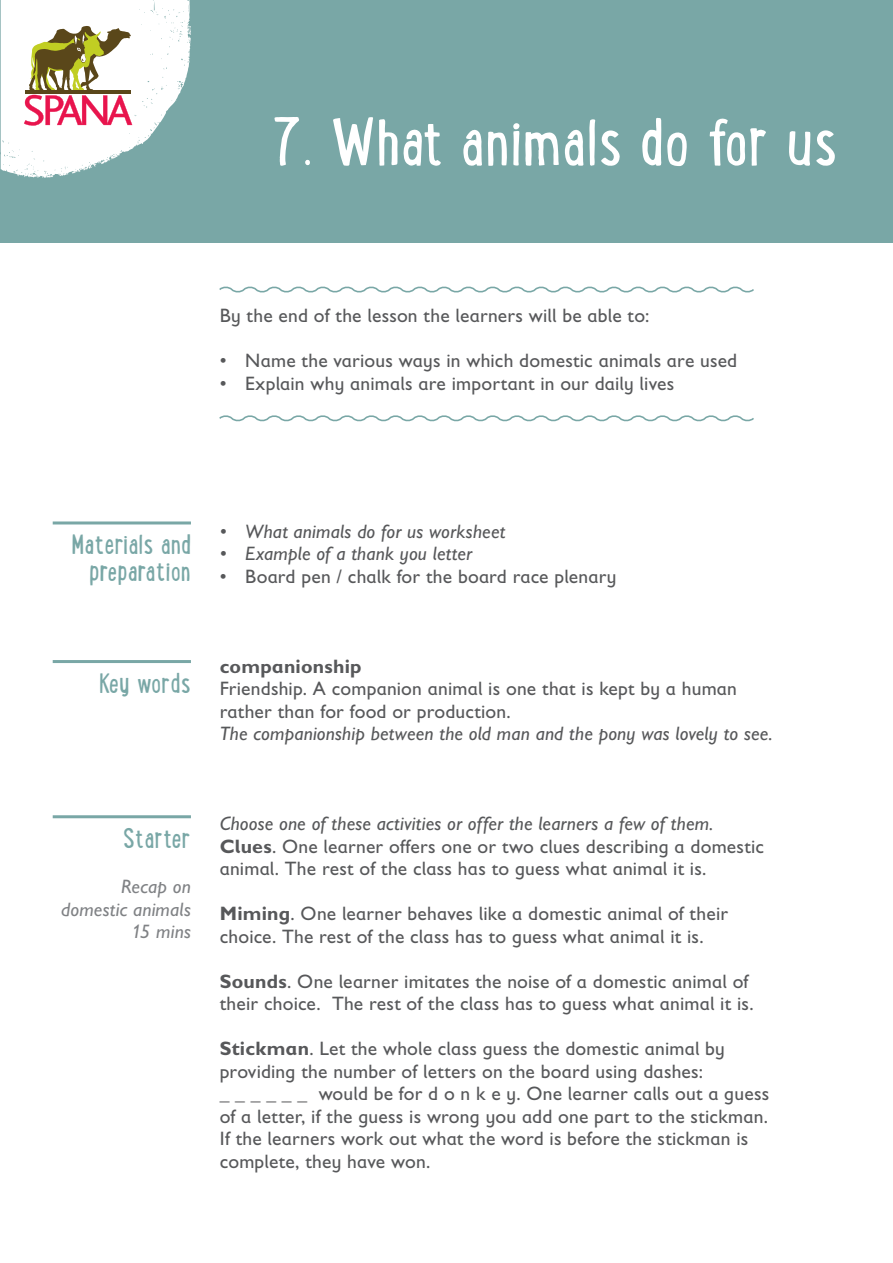
<style>
.page{position:relative;width:893px;height:1263px;background:#fff}
.page>*{position:absolute;margin:0;border:0;box-sizing:border-box;transform-origin:0 0}
.t1{font:72px "Lunch Box";color:#fff}
.t2{font:30px/27px "Lunch Box";color:#79a7a6;text-align:center}
.t3{font:19.5px/22.5px "Gill Sans Infant Std";letter-spacing:.01em;color:#57585a}
.t4{font:italic 19.5px "Gill Sans Infant Std";letter-spacing:.01em;color:#57585a}
.t5{font:italic 19.5px/22.5px "Gill Sans Infant Std";letter-spacing:.01em;color:#808285;text-align:right}
.t6{font:700 19.5px "Gill Sans Infant Std";letter-spacing:.01em;color:#57585a}
.s1{font-weight:700}
</style>
<div class="page">
<div style="left:0;top:0;width:893px;height:242px;background:#79a7a6"></div>
<svg style="left:1px;top:0;width:190px;height:178px;background:#dcd9d2"></svg>
<hr style="left:26px;top:90px;width:105px;height:4px;background:#5a471a">
<svg style="left:219px;top:286px;width:535px;height:7px"></svg>
<svg style="left:219px;top:415px;width:535px;height:7px"></svg>
<hr style="left:53px;top:521px;width:138px;height:3px;background:#79a7a6">
<hr style="left:53px;top:660px;width:138px;height:3px;background:#79a7a6">
<hr style="left:53px;top:815px;width:138px;height:3px;background:#79a7a6">
<p class="t1" style="left:271px;top:92px;width:568px">7. What animals do for us</p>
<p class="t3" style="left:220px;top:304px;width:431px">By the end of the lesson the learners will be able to:</p>
<p class="t3" style="left:220px;top:349px;width:519px">• Name the various ways in which domestic animals are used</p>
<p class="t3" style="left:220px;top:372px;width:456px">• Explain why animals are important in our daily lives</p>
<p class="t2" style="left:72px;top:530px;width:121px">Materials and preparation</p>
<p class="t2" style="left:99px;top:668px;width:93px">Key words</p>
<p class="t2" style="left:123px;top:823px;width:70px">Starter</p>
<p class="t5" style="left:61px;top:875px;width:131px">Recap on domestic animals</p>
<p class="t5" style="left:131px;top:920px;width:61px">15 mins</p>
<p class="t4" style="left:220px;top:520px;width:287px">• What animals do for us worksheet</p>
<p class="t4" style="left:220px;top:542px;width:254px">• Example of a thank you letter</p>
<p class="t3" style="left:220px;top:565px;width:398px">• Board pen / chalk for the board race plenary</p>
<p class="t6" style="left:220px;top:654px;width:143px">companionship</p>
<p class="t3" style="left:220px;top:677px;width:519px">Friendship. A companion animal is one that is kept by a human rather than for food or production.</p>
<p class="t4" style="left:220px;top:722px;width:554px">The companionship between the old man and the pony was lovely to see.</p>
<p class="t4" style="left:220px;top:812px;width:495px">Choose one of these activities or offer the learners a few of them.</p>
<p class="t3" style="left:220px;top:835px;width:546px"><span class="s1">Clues</span>. One learner offers one or two clues describing a domestic animal. The rest of the class has to guess what animal it is.</p>
<p class="t3" style="left:220px;top:902px;width:510px"><span class="s1">Miming</span>. One learner behaves like a domestic animal of their choice. The rest of the class has to guess what animal it is.</p>
<p class="t3" style="left:220px;top:970px;width:535px"><span class="s1">Sounds</span>. One learner imitates the noise of a domestic animal of their choice. The rest of the class has to guess what animal it is.</p>
<p class="t3" style="left:220px;top:1037px;width:507px"><span class="s1">Stickman</span>. Let the whole class guess the domestic animal by providing the number of letters on the board using dashes:</p>
<p class="t3" style="left:220px;top:1082px;width:551px">_ _ _ _ _ _ would be for d o n k e y. One learner calls out a guess of a letter, if the guess is wrong you add one part to the stickman.<br>If the learners work out what the word is before the stickman is complete, they have won.</p>
</div>
